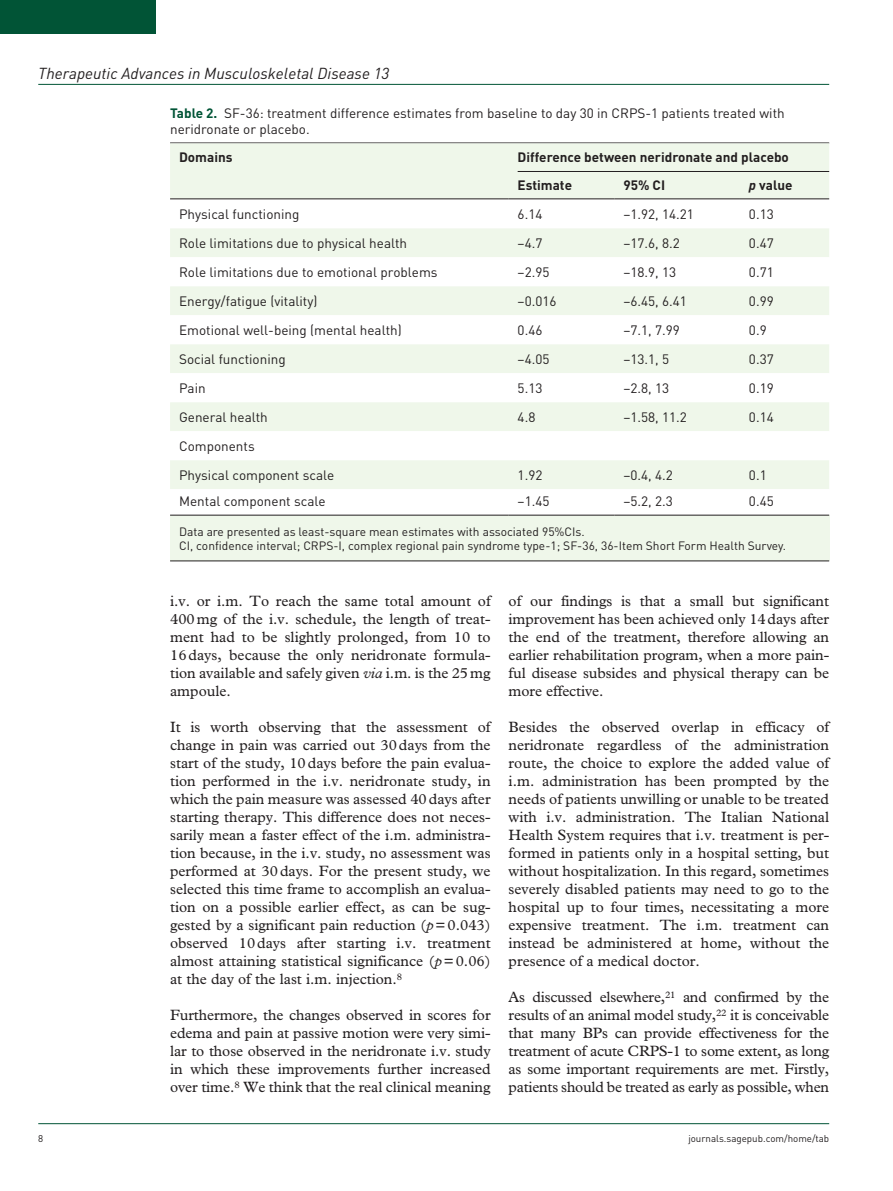
<style>
.page{position:relative;width:893px;height:1191px;background:#fff}
.page>*{position:absolute;margin:0;border:0;box-sizing:border-box;transform-origin:0 0}
.t1{font:italic 15.75px "DIN";color:#231f20}
.t2{font:15px/18px "Plantin Std";color:#231f20;text-align:justify}
.t3{font:13.5px/15.8px "DIN";color:#231f20}
.t4{font:700 13.5px/27.8px "DIN";color:#231f20}
.t5{font:12px/14.2px "DIN";color:#231f20}
.t6{font:9.75px "DIN";color:#231f20}
.s1{font-weight:700;color:#015436}
.s2{font-style:italic}
</style>
<div class="page">
<hr style="left:38px;top:84px;width:791px;height:1px;background:#015436">
<hr style="left:38px;top:1123px;width:791px;height:1px;background:#015436">
<div style="left:0;top:0;width:155px;height:34px;background:#015436"></div>
<div style="left:170px;top:515px;width:659px;height:46px;background:#eff7ea"></div>
<hr style="left:170px;top:560px;width:659px;height:1px;background:#231f20">
<div style="left:170px;top:143px;width:659px;height:55px;background:#eff7ea"></div>
<svg style="left:170px;top:199px;width:659px;height:316px"></svg>
<hr style="left:170px;top:198px;width:339px;height:1px;background:#231f20">
<hr style="left:509px;top:198px;width:105px;height:1px;background:#231f20">
<hr style="left:614px;top:198px;width:126px;height:1px;background:#231f20">
<hr style="left:740px;top:198px;width:89px;height:1px;background:#231f20">
<hr style="left:170px;top:515px;width:339px;height:1px;background:#231f20">
<hr style="left:509px;top:515px;width:105px;height:1px;background:#231f20">
<hr style="left:614px;top:515px;width:126px;height:1px;background:#231f20">
<hr style="left:740px;top:515px;width:89px;height:1px;background:#231f20">
<hr style="left:518px;top:171px;width:311px;height:1px;background:#231f20">
<p class="t1" style="left:38px;top:63px;width:353px">Therapeutic Advances in Musculoskeletal Disease 13</p>
<p class="t3" style="left:170px;top:105px;width:616px"><span class="s1">Table 2.</span> SF-36: treatment difference estimates from baseline to day 30 in CRPS-1 patients treated with neridronate or placebo.</p>
<p class="t4" style="left:179px;top:143px;width:55px">Domains</p>
<p class="t4" style="left:518px;top:143px;width:273px">Difference between neridronate and placebo<br>Estimate</p>
<p class="t4" style="left:623px;top:170px;width:43px">95% CI</p>
<p class="t4" style="left:749px;top:170px;width:45px"><span class="s2">p</span> value</p>
<p class="t3" style="left:179px;top:206px;width:122px">Physical functioning</p>
<p class="t3" style="left:518px;top:206px;width:26px">6.14</p>
<p class="t3" style="left:623px;top:206px;width:72px">−1.92, 14.21</p>
<p class="t3" style="left:749px;top:206px;width:26px">0.13</p>
<p class="t3" style="left:179px;top:235px;width:230px">Role limitations due to physical health</p>
<p class="t3" style="left:518px;top:235px;width:26px">−4.7</p>
<p class="t3" style="left:623px;top:235px;width:58px">−17.6, 8.2</p>
<p class="t3" style="left:749px;top:235px;width:26px">0.47</p>
<p class="t3" style="left:179px;top:264px;width:260px">Role limitations due to emotional problems</p>
<p class="t3" style="left:518px;top:264px;width:33px">−2.95</p>
<p class="t3" style="left:623px;top:264px;width:54px">−18.9, 13</p>
<p class="t3" style="left:749px;top:264px;width:26px">0.71</p>
<p class="t3" style="left:179px;top:293px;width:140px">Energy/fatigue (vitality)</p>
<p class="t3" style="left:518px;top:293px;width:40px">−0.016</p>
<p class="t3" style="left:623px;top:293px;width:65px">−6.45, 6.41</p>
<p class="t3" style="left:749px;top:293px;width:26px">0.99</p>
<p class="t3" style="left:179px;top:322px;width:224px">Emotional well-being (mental health)</p>
<p class="t3" style="left:518px;top:322px;width:26px">0.46</p>
<p class="t3" style="left:623px;top:322px;width:58px">−7.1, 7.99</p>
<p class="t3" style="left:749px;top:322px;width:19px">0.9</p>
<p class="t3" style="left:179px;top:351px;width:108px">Social functioning</p>
<p class="t3" style="left:518px;top:351px;width:33px">−4.05</p>
<p class="t3" style="left:623px;top:351px;width:47px">−13.1, 5</p>
<p class="t3" style="left:749px;top:351px;width:26px">0.37</p>
<p class="t3" style="left:179px;top:380px;width:28px">Pain</p>
<p class="t3" style="left:518px;top:380px;width:26px">5.13</p>
<p class="t3" style="left:623px;top:380px;width:47px">−2.8, 13</p>
<p class="t3" style="left:749px;top:380px;width:26px">0.19</p>
<p class="t3" style="left:179px;top:409px;width:90px">General health</p>
<p class="t3" style="left:518px;top:409px;width:19px">4.8</p>
<p class="t3" style="left:623px;top:409px;width:65px">−1.58, 11.2</p>
<p class="t3" style="left:749px;top:409px;width:26px">0.14</p>
<p class="t3" style="left:179px;top:431px;width:157px;line-height:29px">Components<br>Physical component scale</p>
<p class="t3" style="left:518px;top:467px;width:26px">1.92</p>
<p class="t3" style="left:623px;top:467px;width:51px">−0.4, 4.2</p>
<p class="t3" style="left:749px;top:467px;width:19px">0.1</p>
<p class="t3" style="left:179px;top:493px;width:148px">Mental component scale</p>
<p class="t3" style="left:518px;top:493px;width:33px">−1.45</p>
<p class="t3" style="left:623px;top:493px;width:51px">−5.2, 2.3</p>
<p class="t3" style="left:749px;top:493px;width:26px">0.45</p>
<p class="t5" style="left:179px;top:524px;width:608px">Data are presented as least-square mean estimates with associated 95%CIs.<br>CI, confidence interval; CRPS-I, complex regional pain syndrome type-1; SF-36, 36-Item Short Form Health Survey.</p>
<p class="t2" style="left:170px;top:592px;width:322px">i.v. or i.m. To reach the same total amount of 400mg of the i.v. schedule, the length of treat&shy;ment had to be slightly prolonged, from 10 to 16days, because the only neridronate formula&shy;tion available and safely given <span class="s2">via</span> i.m. is the 25mg ampoule.</p>
<p class="t2" style="left:170px;top:718px;width:322px">It is worth observing that the assessment of change in pain was carried out 30days from the start of the study, 10days before the pain evalua&shy;tion performed in the i.v. neridronate study, in which the pain measure was assessed 40days after starting therapy. This difference does not neces&shy;sarily mean a faster effect of the i.m. administra&shy;tion because, in the i.v. study, no assessment was performed at 30days. For the present study, we selected this time frame to accomplish an evalua&shy;tion on a possible earlier effect, as can be sug&shy;gested by a significant pain reduction (<span class="s2">p</span>=0.043) observed 10days after starting i.v. treatment almost attaining statistical significance (<span class="s2">p</span>=0.06) at the day of the last i.m. injection.<sup>8</sup></p>
<p class="t2" style="left:170px;top:1006px;width:322px">Furthermore, the changes observed in scores for edema and pain at passive motion were very simi&shy;lar to those observed in the neridronate i.v. study in which these improvements further increased over time.<sup>8</sup> We think that the real clinical meaning</p>
<p class="t2" style="left:509px;top:592px;width:322px">of our findings is that a small but significant improvement has been achieved only 14days after the end of the treatment, therefore allowing an earlier rehabilitation program, when a more pain&shy;ful disease subsides and physical therapy can be more effective.</p>
<p class="t2" style="left:509px;top:718px;width:322px">Besides the observed overlap in efficacy of neridronate regardless of the administration route, the choice to explore the added value of i.m. administration has been prompted by the needs of patients unwilling or unable to be treated with i.v. administration. The Italian National Health System requires that i.v. treatment is per&shy;formed in patients only in a hospital setting, but without hospitalization. In this regard, sometimes severely disabled patients may need to go to the hospital up to four times, necessitating a more expensive treatment. The i.m. treatment can instead be administered at home, without the presence of a medical doctor.</p>
<p class="t2" style="left:509px;top:988px;width:322px">As discussed elsewhere,<sup>21</sup> and confirmed by the results of an animal model study,<sup>22</sup> it is conceivable that many BPs can provide effectiveness for the treatment of acute CRPS-1 to some extent, as long as some important requirements are met. Firstly, patients should be treated as early as possible, when</p>
<p class="t6" style="left:38px;top:1132px;width:7px">8</p>
<p class="t6" style="left:688px;top:1132px;width:142px">journals.sagepub.com/home/tab</p>
</div>
